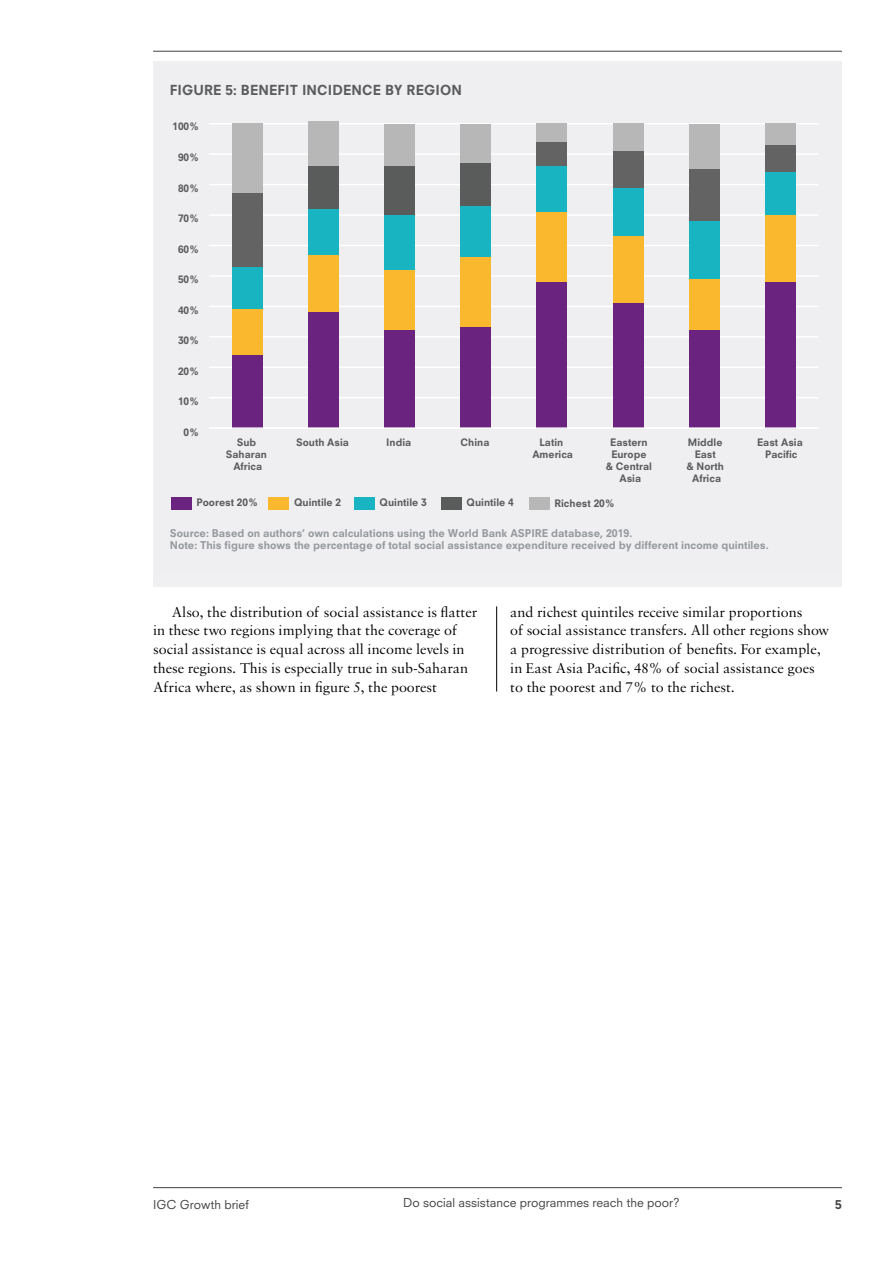
<style>
.page{position:relative;width:893px;height:1263px;background:#fff}
.page>*{position:absolute;margin:0;border:0;box-sizing:border-box;transform-origin:0 0}
.t1{font:15px/18.8px "Sabon MT Std";color:#000}
.t2{font:800 13.5px "Neuzeit SLT Std";letter-spacing:.01em;color:#595b5c}
.t3{font:12px "Neuzeit SLT Std";color:#424241}
.t4{font:800 12px "Neuzeit SLT Std";color:#424241}
.t5{font:800 10.5px/12.6px "Neuzeit SLT Std";color:#95999d}
.t6{font:800 10.05px/12px "Neuzeit SLT Std";color:#5a5c5c;text-align:center}
</style>
<div class="page">
<hr style="left:153px;top:1187px;width:689px;height:1px;background:#424241">
<hr style="left:153px;top:51px;width:689px;height:1px;background:#424241">
<div style="left:153px;top:62px;width:689px;height:525px;background:#f0eff1"></div>
<hr style="left:209px;top:397px;width:610px;height:1px;background:#fff">
<hr style="left:209px;top:366px;width:610px;height:2px;background:#fff">
<hr style="left:209px;top:336px;width:610px;height:2px;background:#fff">
<hr style="left:209px;top:306px;width:610px;height:1px;background:#fff">
<hr style="left:209px;top:275px;width:610px;height:2px;background:#fff">
<hr style="left:209px;top:245px;width:610px;height:1px;background:#fff">
<hr style="left:209px;top:214px;width:610px;height:2px;background:#fff">
<hr style="left:209px;top:184px;width:610px;height:1px;background:#fff">
<hr style="left:209px;top:153px;width:610px;height:2px;background:#fff">
<hr style="left:209px;top:123px;width:610px;height:1px;background:#fff">
<div style="left:232px;top:124px;width:30px;height:70px;background:#b8b7b7"></div>
<div style="left:308px;top:121px;width:30px;height:45px;background:#b8b7b7"></div>
<div style="left:384px;top:124px;width:31px;height:42px;background:#b8b7b7"></div>
<div style="left:460px;top:124px;width:31px;height:39px;background:#b8b7b7"></div>
<div style="left:537px;top:124px;width:30px;height:18px;background:#b8b7b7"></div>
<div style="left:613px;top:124px;width:30px;height:27px;background:#b8b7b7"></div>
<div style="left:689px;top:124px;width:31px;height:45px;background:#b8b7b7"></div>
<div style="left:765px;top:124px;width:31px;height:21px;background:#b8b7b7"></div>
<div style="left:232px;top:194px;width:30px;height:73px;background:#646363"></div>
<div style="left:308px;top:166px;width:30px;height:43px;background:#5a5c5c"></div>
<div style="left:384px;top:166px;width:31px;height:49px;background:#5a5c5c"></div>
<div style="left:460px;top:163px;width:31px;height:43px;background:#5a5c5c"></div>
<div style="left:537px;top:142px;width:30px;height:24px;background:#646363"></div>
<div style="left:613px;top:151px;width:30px;height:37px;background:#646363"></div>
<div style="left:689px;top:169px;width:31px;height:52px;background:#646363"></div>
<div style="left:765px;top:145px;width:31px;height:27px;background:#646363"></div>
<div style="left:232px;top:267px;width:30px;height:42px;background:#19b4c2"></div>
<div style="left:308px;top:209px;width:30px;height:46px;background:#19b4c2"></div>
<div style="left:384px;top:215px;width:31px;height:55px;background:#19b4c2"></div>
<div style="left:460px;top:206px;width:31px;height:52px;background:#19b4c2"></div>
<div style="left:537px;top:166px;width:30px;height:46px;background:#19b4c2"></div>
<div style="left:613px;top:188px;width:30px;height:48px;background:#19b4c2"></div>
<div style="left:689px;top:221px;width:31px;height:58px;background:#19b4c2"></div>
<div style="left:765px;top:172px;width:31px;height:43px;background:#19b4c2"></div>
<div style="left:232px;top:309px;width:30px;height:46px;background:#fab82f"></div>
<div style="left:308px;top:255px;width:30px;height:57px;background:#fab82f"></div>
<div style="left:384px;top:270px;width:31px;height:61px;background:#fab82f"></div>
<div style="left:460px;top:258px;width:31px;height:70px;background:#fab82f"></div>
<div style="left:537px;top:212px;width:30px;height:70px;background:#fab82f"></div>
<div style="left:613px;top:236px;width:30px;height:67px;background:#fab82f"></div>
<div style="left:689px;top:279px;width:31px;height:52px;background:#fab82f"></div>
<div style="left:765px;top:215px;width:31px;height:67px;background:#fab82f"></div>
<div style="left:232px;top:355px;width:30px;height:73px;background:#6a2480"></div>
<div style="left:308px;top:312px;width:30px;height:116px;background:#6a2480"></div>
<div style="left:384px;top:331px;width:31px;height:97px;background:#6a2480"></div>
<div style="left:460px;top:328px;width:31px;height:100px;background:#6a2480"></div>
<div style="left:537px;top:282px;width:30px;height:146px;background:#6a2480"></div>
<div style="left:613px;top:303px;width:30px;height:125px;background:#6a2480"></div>
<div style="left:689px;top:331px;width:31px;height:97px;background:#6a2480"></div>
<div style="left:765px;top:282px;width:31px;height:146px;background:#6a2480"></div>
<div style="left:171px;top:497px;width:21px;height:12px;background:#6a2480"></div>
<div style="left:441px;top:497px;width:21px;height:12px;background:#5a5c5c"></div>
<div style="left:354px;top:497px;width:21px;height:12px;background:#19b4c2"></div>
<div style="left:269px;top:497px;width:20px;height:12px;background:#fab82f"></div>
<div style="left:529px;top:498px;width:20px;height:12px;background:#b8b7b7"></div>
<hr style="left:209px;top:427px;width:610px;height:2px;background:#fff">
<hr style="left:496px;top:606px;width:1px;height:85px;background:#000">
<p class="t2" style="left:170px;top:82px;width:294px">FIGURE 5: BENEFIT INCIDENCE BY REGION</p>
<p class="t6" style="left:172px;top:120px;width:28px">100%</p>
<p class="t6" style="left:178px;top:152px;width:23px">90%</p>
<p class="t6" style="left:178px;top:182px;width:23px">80%</p>
<p class="t6" style="left:178px;top:213px;width:23px">70%</p>
<p class="t6" style="left:178px;top:243px;width:23px">60%</p>
<p class="t6" style="left:178px;top:273px;width:23px">50%</p>
<p class="t6" style="left:178px;top:304px;width:23px">40%</p>
<p class="t6" style="left:178px;top:334px;width:23px">30%</p>
<p class="t6" style="left:178px;top:365px;width:23px">20%</p>
<p class="t6" style="left:178px;top:395px;width:23px">10%</p>
<p class="t6" style="left:184px;top:426px;width:17px">0%</p>
<p class="t6" style="left:237px;top:436px;width:21px">Sub</p>
<p class="t6" style="left:296px;top:436px;width:54px">South Asia</p>
<p class="t6" style="left:386px;top:436px;width:27px">India</p>
<p class="t6" style="left:460px;top:436px;width:30px">China</p>
<p class="t6" style="left:226px;top:448px;width:43px">Saharan<br>Africa</p>
<p class="t6" style="left:197px;top:496px;width:63px">Poorest 20%</p>
<p class="t6" style="left:294px;top:496px;width:49px">Quintile 2</p>
<p class="t6" style="left:380px;top:496px;width:49px">Quintile 3</p>
<p class="t6" style="left:467px;top:496px;width:49px">Quintile 4</p>
<p class="t6" style="left:554px;top:497px;width:62px">Richest 20%</p>
<p class="t6" style="left:532px;top:436px;width:42px">Latin<br>America</p>
<p class="t6" style="left:606px;top:436px;width:48px">Eastern<br>Europe<br>&amp; Central<br>Asia</p>
<p class="t6" style="left:687px;top:436px;width:39px">Middle<br>East<br>&amp; North<br>Africa</p>
<p class="t6" style="left:757px;top:436px;width:47px">East Asia<br>Pacific</p>
<p class="t5" style="left:170px;top:527px;width:600px">Source: Based on authors’ own calculations using the World Bank ASPIRE database, 2019.<br>Note: This figure shows the percentage of total social assistance expenditure received by different income quintiles.</p>
<p class="t1" style="left:153px;top:602px;width:326px;text-indent:19px">Also, the distribution of social assistance is flatter in these two regions implying that the coverage of social assistance is equal across all income levels in these regions. This is especially true in sub-Saharan Africa where, as shown in figure 5, the poorest</p>
<p class="t1" style="left:510px;top:602px;width:321px">and richest quintiles receive similar proportions<br>of social assistance transfers. All other regions show a progressive distribution of benefits. For example, in East Asia Pacific, 48% of social assistance goes to the poorest and 7% to the richest.</p>
<p class="t3" style="left:153px;top:1197px;width:98px">IGC Growth brief</p>
<p class="t3" style="left:403px;top:1195px;width:278px">Do social assistance programmes reach the poor?</p>
<p class="t4" style="left:835px;top:1197px;width:8px">5</p>
</div>
